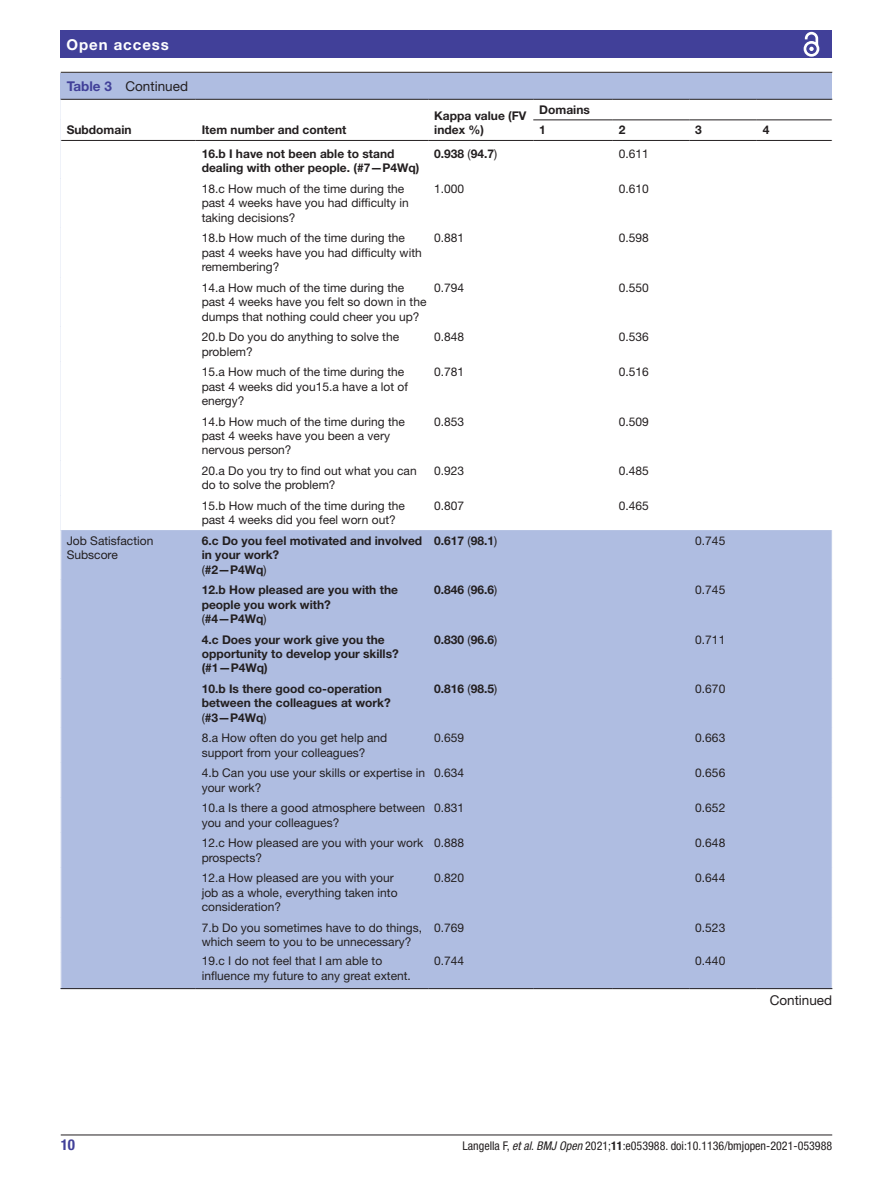
<style>
.page{position:relative;width:893px;height:1191px;background:#fff}
.page>*{position:absolute;margin:0;border:0;box-sizing:border-box;transform-origin:0 0}
.t1{font:700 15px "Helvetica Neue LT Std";letter-spacing:.065em;color:#fff}
.t2{font:700 condensed 15px "Helvetica Neue LT Std";color:#414099}
.t3{font:13.5px "Helvetica Neue LT Std";color:#231f20}
.t4{font:12px/14.4px "Helvetica Neue LT Std";color:#231f20}
.t5{font:700 12px/14.4px "Helvetica Neue LT Std";color:#231f20}
.t6{font:condensed 12px "Helvetica Neue LT Std";color:#231f20}
.s1{font-weight:700;color:#414099}
.s2{font-weight:400}
.s3{font-style:italic}
.s4{font-weight:700}
</style>
<div class="page">
<hr style="left:61px;top:1134px;width:771px;height:1px;background:#231f20">
<div style="left:61px;top:31px;width:771px;height:27px;background:#414099"></div>
<svg style="left:803px;top:31px;width:17px;height:26px"></svg>
<div style="left:61px;top:530px;width:771px;height:458px;background:#afbde1"></div>
<hr style="left:61px;top:140px;width:135px;height:1px;background:#231f20">
<hr style="left:196px;top:140px;width:232px;height:1px;background:#231f20">
<hr style="left:428px;top:140px;width:105px;height:1px;background:#231f20">
<hr style="left:61px;top:99px;width:135px;height:1px;background:#231f20">
<hr style="left:196px;top:99px;width:232px;height:1px;background:#231f20">
<hr style="left:428px;top:99px;width:105px;height:1px;background:#231f20">
<hr style="left:533px;top:99px;width:80px;height:1px;background:#231f20">
<hr style="left:613px;top:99px;width:76px;height:1px;background:#231f20">
<hr style="left:689px;top:99px;width:68px;height:1px;background:#231f20">
<hr style="left:757px;top:99px;width:75px;height:1px;background:#231f20">
<hr style="left:533px;top:119px;width:80px;height:1px;background:#231f20">
<hr style="left:533px;top:140px;width:80px;height:1px;background:#231f20">
<hr style="left:613px;top:119px;width:76px;height:1px;background:#231f20">
<hr style="left:613px;top:140px;width:76px;height:1px;background:#231f20">
<hr style="left:689px;top:119px;width:68px;height:1px;background:#231f20">
<hr style="left:689px;top:140px;width:68px;height:1px;background:#231f20">
<hr style="left:757px;top:119px;width:75px;height:1px;background:#231f20">
<hr style="left:757px;top:140px;width:75px;height:1px;background:#231f20">
<svg style="left:60px;top:100px;width:1px;height:40px"></svg>
<hr style="left:61px;top:988px;width:135px;height:1px;background:#231f20">
<hr style="left:196px;top:988px;width:232px;height:1px;background:#231f20">
<hr style="left:428px;top:988px;width:105px;height:1px;background:#231f20">
<hr style="left:533px;top:988px;width:80px;height:1px;background:#231f20">
<hr style="left:613px;top:988px;width:76px;height:1px;background:#231f20">
<hr style="left:689px;top:988px;width:68px;height:1px;background:#231f20">
<hr style="left:757px;top:988px;width:75px;height:1px;background:#231f20">
<div style="left:61px;top:73px;width:771px;height:18px;background:#afbde1"></div>
<hr style="left:61px;top:72px;width:771px;height:1px;background:#231f20">
<p class="t1" style="left:66px;top:35px;width:104px">Open access</p>
<p class="t3" style="left:67px;top:78px;width:123px"><span class="s1">Table 3</span> Continued</p>
<p class="t5" style="left:67px;top:123px;width:66px">Subdomain</p>
<p class="t5" style="left:202px;top:123px;width:146px">Item number and content</p>
<p class="t5" style="left:434px;top:108px;width:94px">Kappa value (FV index %)</p>
<p class="t5" style="left:539px;top:99px;width:52px;line-height:20.5px">Domains<br>1</p>
<p class="t5" style="left:619px;top:123px;width:8px">2</p>
<p class="t5" style="left:695px;top:123px;width:8px">3</p>
<p class="t5" style="left:763px;top:123px;width:8px">4</p>
<p class="t5" style="left:202px;top:146px;width:219px">16.b I have not been able to stand dealing with other people. (#7—P4Wq)</p>
<p class="t5" style="left:434px;top:146px;width:64px">0.938 <span class="s2">(</span>94.7<span class="s2">)</span></p>
<p class="t4" style="left:619px;top:146px;width:32px">0.611</p>
<p class="t4" style="left:202px;top:181px;width:209px">18.c How much of the time during the past 4 weeks have you had difficulty in taking decisions?</p>
<p class="t4" style="left:434px;top:181px;width:32px">1.000</p>
<p class="t4" style="left:619px;top:181px;width:32px">0.610</p>
<p class="t4" style="left:202px;top:231px;width:222px">18.b How much of the time during the past 4 weeks have you had difficulty with remembering?</p>
<p class="t4" style="left:434px;top:231px;width:32px">0.881</p>
<p class="t4" style="left:619px;top:231px;width:32px">0.598</p>
<p class="t4" style="left:202px;top:280px;width:226px">14.a How much of the time during the past 4 weeks have you felt so down in the dumps that nothing could cheer you up?</p>
<p class="t4" style="left:434px;top:280px;width:32px">0.794</p>
<p class="t4" style="left:619px;top:280px;width:32px">0.550</p>
<p class="t4" style="left:202px;top:329px;width:199px">20.b Do you do anything to solve the problem?</p>
<p class="t4" style="left:434px;top:329px;width:32px">0.848</p>
<p class="t4" style="left:619px;top:329px;width:32px">0.536</p>
<p class="t4" style="left:202px;top:364px;width:208px">15.a How much of the time during the past 4 weeks did you15.a have a lot of energy?</p>
<p class="t4" style="left:434px;top:364px;width:32px">0.781</p>
<p class="t4" style="left:619px;top:364px;width:32px">0.516</p>
<p class="t4" style="left:202px;top:414px;width:205px">14.b How much of the time during the past 4 weeks have you been a very nervous person?</p>
<p class="t4" style="left:434px;top:414px;width:32px">0.853</p>
<p class="t4" style="left:619px;top:414px;width:32px">0.509</p>
<p class="t4" style="left:202px;top:463px;width:216px">20.a Do you try to find out what you can do to solve the problem?</p>
<p class="t4" style="left:434px;top:463px;width:32px">0.923</p>
<p class="t4" style="left:619px;top:463px;width:32px">0.485</p>
<p class="t4" style="left:202px;top:498px;width:205px">15.b How much of the time during the past 4 weeks did you feel worn out?</p>
<p class="t4" style="left:434px;top:498px;width:32px">0.807</p>
<p class="t4" style="left:619px;top:498px;width:32px">0.465</p>
<p class="t4" style="left:67px;top:533px;width:88px">Job Satisfaction<br>Subscore</p>
<p class="t5" style="left:202px;top:533px;width:222px">6.c Do you feel motivated and involved in your work?<br><span class="s2">(</span>#2—P4Wq<span class="s2">)</span></p>
<p class="t5" style="left:434px;top:533px;width:64px">0.617 <span class="s2">(</span>98.1<span class="s2">)</span></p>
<p class="t4" style="left:695px;top:533px;width:32px">0.745</p>
<p class="t5" style="left:202px;top:582px;width:198px">12.b How pleased are you with the people you work with? <span class="s2">(</span>#4—P4Wq<span class="s2">)</span></p>
<p class="t5" style="left:434px;top:582px;width:64px">0.846 <span class="s2">(</span>96.6<span class="s2">)</span></p>
<p class="t4" style="left:695px;top:582px;width:32px">0.745</p>
<p class="t5" style="left:202px;top:632px;width:199px">4.c Does your work give you the opportunity to develop your skills? (#1—P4Wq)</p>
<p class="t5" style="left:434px;top:632px;width:64px">0.830 <span class="s2">(</span>96.6<span class="s2">)</span></p>
<p class="t4" style="left:695px;top:632px;width:32px">0.711</p>
<p class="t5" style="left:202px;top:681px;width:191px">10.b Is there good co-operation between the colleagues at work? <span class="s2">(</span>#3—P4Wq<span class="s2">)</span></p>
<p class="t5" style="left:434px;top:681px;width:64px">0.816 <span class="s2">(</span>98.5<span class="s2">)</span></p>
<p class="t4" style="left:695px;top:681px;width:32px">0.670</p>
<p class="t4" style="left:202px;top:731px;width:187px">8.a How often do you get help and support from your colleagues?</p>
<p class="t4" style="left:434px;top:731px;width:32px">0.659</p>
<p class="t4" style="left:695px;top:731px;width:32px">0.663</p>
<p class="t4" style="left:202px;top:765px;width:225px">4.b Can you use your skills or expertise in your work?</p>
<p class="t4" style="left:434px;top:765px;width:32px">0.634</p>
<p class="t4" style="left:695px;top:765px;width:32px">0.656</p>
<p class="t4" style="left:202px;top:800px;width:225px">10.a Is there a good atmosphere between you and your colleagues?</p>
<p class="t4" style="left:434px;top:800px;width:32px">0.831</p>
<p class="t4" style="left:695px;top:800px;width:32px">0.652</p>
<p class="t4" style="left:202px;top:835px;width:223px">12.c How pleased are you with your work prospects?</p>
<p class="t4" style="left:434px;top:835px;width:32px">0.888</p>
<p class="t4" style="left:695px;top:835px;width:32px">0.648</p>
<p class="t4" style="left:202px;top:870px;width:197px">12.a How pleased are you with your job as a whole, everything taken into consideration?</p>
<p class="t4" style="left:434px;top:870px;width:32px">0.820</p>
<p class="t4" style="left:695px;top:870px;width:32px">0.644</p>
<p class="t4" style="left:202px;top:920px;width:222px">7.b Do you sometimes have to do things, which seem to you to be unnecessary?</p>
<p class="t4" style="left:434px;top:920px;width:32px">0.769</p>
<p class="t4" style="left:695px;top:920px;width:32px">0.523</p>
<p class="t4" style="left:202px;top:953px;width:211px">19.c I do not feel that I am able to influence my future to any great extent.</p>
<p class="t4" style="left:434px;top:953px;width:32px">0.744</p>
<p class="t4" style="left:695px;top:953px;width:32px">0.440</p>
<p class="t3" style="left:770px;top:992px;width:64px">Continued</p>
<p class="t2" style="left:61px;top:1135px;width:16px">10</p>
<p class="t6" style="left:463px;top:1138px;width:371px">Langella F, <span class="s3">et al</span>. <span class="s3">BMJ Open</span> 2021;<span class="s4">11</span>:e053988. doi:10.1136/bmjopen-2021-053988</p>
</div>
